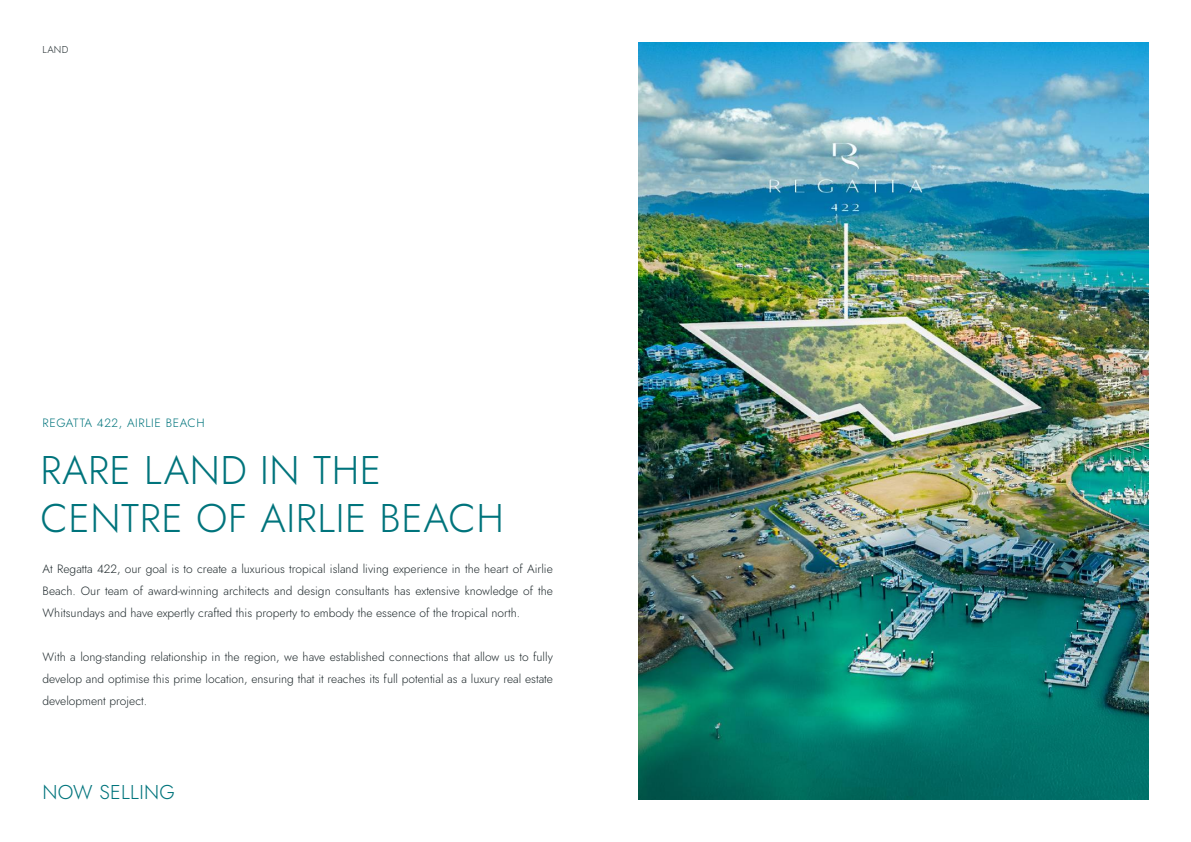
<style>
.page{position:relative;width:1191px;height:842px;background:#fff}
.page>*{position:absolute;margin:0;border:0;box-sizing:border-box;transform-origin:0 0}
.t1{font:40px/48px "Jost";letter-spacing:.015em;color:#00747c}
.t2{font:20px "Jost";letter-spacing:.015em;color:#00747c}
.t3{font:12px/22px "Jost";color:#212b2e;text-align:justify}
.t4{font:12px "Jost";letter-spacing:.05em;color:#00747c}
.t5{font:10px "Jost";color:#212b2e}
</style>
<div class="page">
<img style="left:638px;top:43px;width:510px;height:756px">
<p class="t5" style="left:43px;top:43px;width:27px">LAND</p>
<p class="t4" style="left:43px;top:415px;width:164px">REGATTA 422, AIRLIE BEACH</p>
<h1 class="t1" style="left:41px;top:446px;width:465px">RARE LAND IN THE<br>CENTRE OF AIRLIE BEACH</h1>
<p class="t3" style="left:43px;top:558px;width:512px">At Regatta 422, our goal is to create a luxurious tropical island living experience in the heart of Airlie Beach. Our team of award-winning architects and design consultants has extensive knowledge of the Whitsundays and have expertly crafted this property to embody the essence of the tropical north.</p>
<p class="t3" style="left:43px;top:646px;width:512px">With a long-standing relationship in the region, we have established connections that allow us to fully develop and optimise this prime location, ensuring that it reaches its full potential as a luxury real estate development project.</p>
<h2 class="t2" style="left:43px;top:779px;width:134px">NOW SELLING</h2>
</div>
